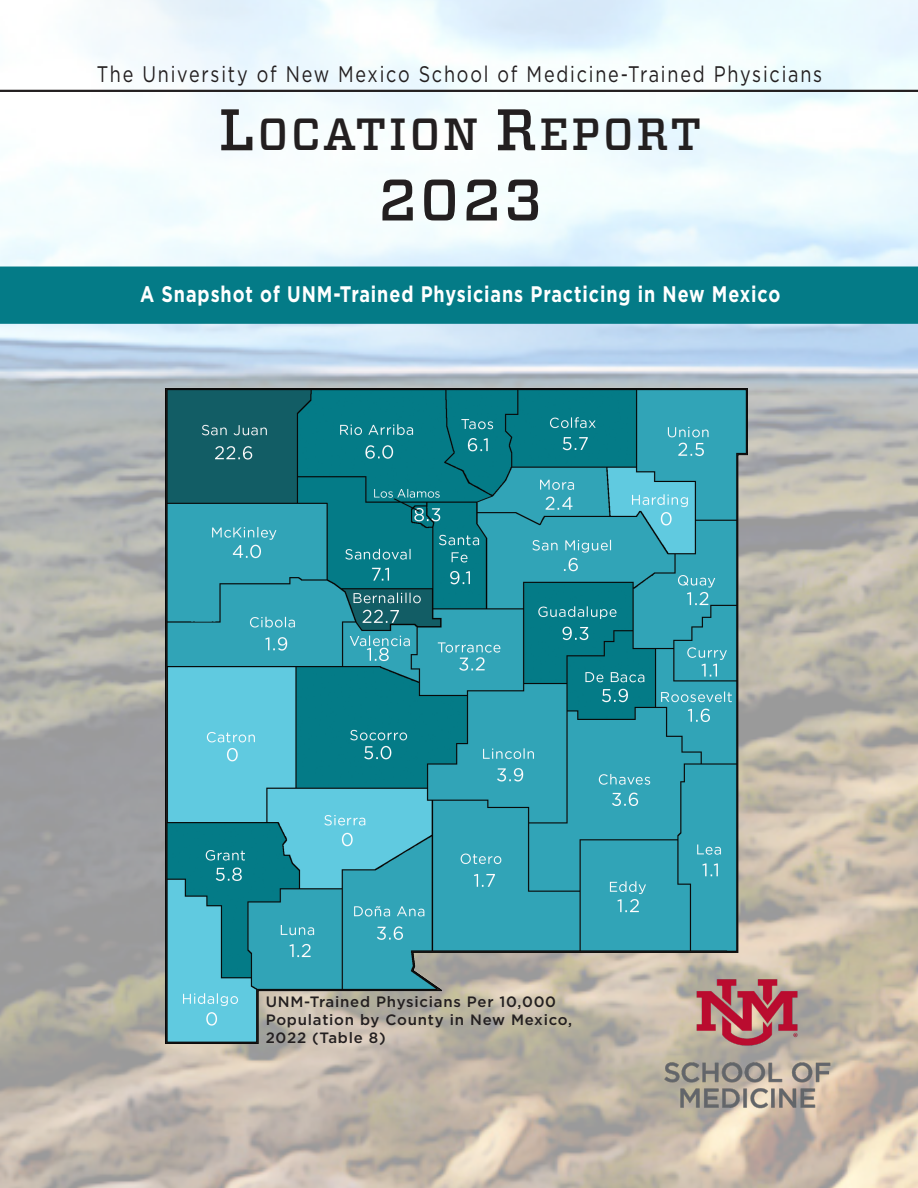
<style>
.page{position:relative;width:918px;height:1188px;background:#fff}
.page>*{position:absolute;margin:0;border:0;box-sizing:border-box;transform-origin:0 0}
.Heading_1_Center_Cov{font:500 58.5px "Vitesse";color:#231f20}
.Heading_1_Center_Cov-2{font:500 45px "Vitesse";letter-spacing:.05em;color:#231f20}
.Heading_Tiny_Top_Cen{font:22.5px "Gotham";letter-spacing:.1em;color:#231f20;scale:.8 1}
.Cover_Text{font:700 22.5px "Gotham";letter-spacing:.05em;color:#fff;scale:.8 1}
.Heading_6_Figures{font:500 15px/18px "Gotham";letter-spacing:.05em;color:#231f20}
.s1{font-size:58.5px}
</style>
<div class="page">
<img style="left:0;top:0;width:918px;height:1188px">
<img style="left:160px;top:384px;width:587px;height:659px">
<img style="left:645px;top:959px;width:204px;height:169px">
<div style="left:0;top:267px;width:918px;height:57px;background:#047b87"></div>
<hr style="left:0;top:90px;width:918px;height:2px;background:#231f20">
<p class="Heading_Tiny_Top_Cen" style="left:97px;top:60px;width:908px">The University of New Mexico School of Medicine-Trained Physicians</p>
<p class="Heading_1_Center_Cov-2" style="left:219px;top:105px;width:484px"><span class="s1">L</span>OCATION <span class="s1">R</span>EPORT</p>
<p class="Heading_1_Center_Cov" style="left:378px;top:161px;width:165px">2023</p>
<p class="Cover_Text" style="left:140px;top:279px;width:802px">A Snapshot of UNM-Trained Physicians Practicing in New Mexico</p>
<p class="Heading_6_Figures" style="left:266px;top:993px;width:308px">UNM-Trained Physicians Per 10,000<br>Population by County in New Mexico,<br>2022 (Table 8)</p>
</div>
